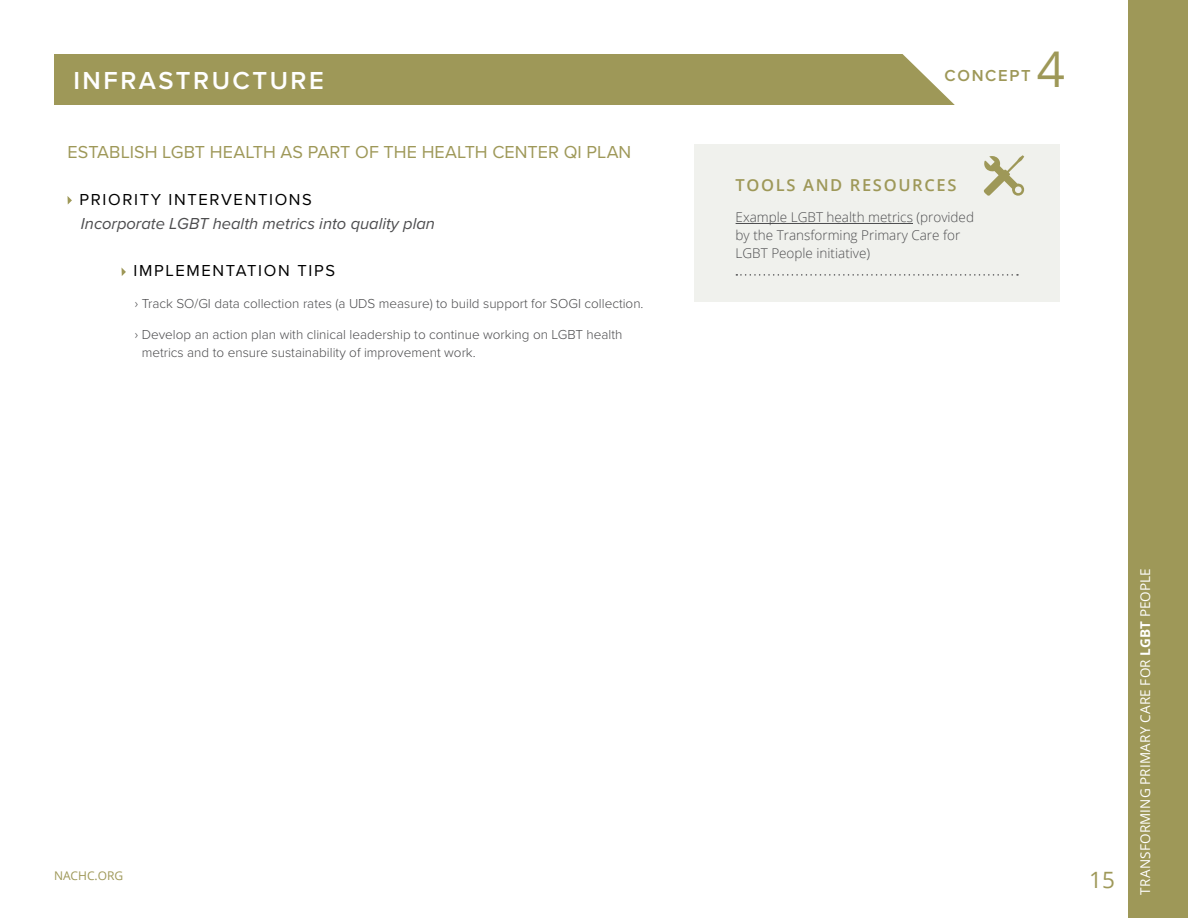
<style>
.page{position:relative;width:1188px;height:918px;background:#fff}
.page>*{position:absolute;margin:0;border:0;box-sizing:border-box;transform-origin:0 0}
.t1{font:49.35px "Open Sans";color:#9e9858}
.t2{font:600 25.5px "Proxima Nova";letter-spacing:.1em;color:#fff}
.t3{font:22.5px "Open Sans";color:#9e9858}
.t4{font:18px "Proxima Nova";letter-spacing:.005em;color:#9e9858}
.t5{font:italic 16.5px "Proxima Nova";color:#4d4d4f}
.t6{font:16.5px "Proxima Nova";letter-spacing:.1em;color:#000}
.t7{font:600 16.5px "Open Sans";letter-spacing:.1em;color:#9e9858}
.t8{font:600 16.5px "Proxima Nova";letter-spacing:.1em;color:#9e9858}
.t9{font:300 13.5px/18px "Proxima Nova";color:#4d4d4f}
.t10{font:300 13.5px/18px "Open Sans";color:#4d4d4f}
.t11{font:13.5px "Open Sans";letter-spacing:.015em;color:#fff}
.t12{font:12px "Open Sans";color:#9e9858}
.s1{font-family:"Open Sans"}
.s2{font-weight:700}
</style>
<div class="page">
<div style="left:1128px;top:0;width:60px;height:918px;background:#9e9858"></div>
<div style="left:54px;top:54px;width:906px;height:51px;background:#9e9858"></div>
<svg style="left:902px;top:54px;width:58px;height:51px"></svg>
<div style="left:694px;top:144px;width:366px;height:157px;background:#f0f1ed"></div>
<hr style="left:736px;top:223px;width:177px;height:1px;background:#4d4d4f">
<svg style="left:736px;top:274px;width:282px;height:2px"></svg>
<svg style="left:68px;top:196px;width:4px;height:8px"></svg>
<svg style="left:122px;top:268px;width:4px;height:8px"></svg>
<svg style="left:983px;top:155px;width:42px;height:41px"></svg>
<h2 class="t2" style="left:73px;top:62px;width:252px">INFRASTRUCTURE</h2>
<h3 class="t4" style="left:68px;top:138px;width:565px">ESTABLISH LGBT HEALTH AS PART OF THE HEALTH CENTER QI PLAN</h3>
<p class="t6" style="left:80px;top:187px;width:234px">PRIORITY INTERVENTIONS</p>
<p class="t5" style="left:81px;top:211px;width:356px">Incorporate LGBT health metrics into quality plan</p>
<p class="t6" style="left:134px;top:258px;width:203px">IMPLEMENTATION TIPS</p>
<p class="t9" style="left:135px;top:293px;width:510px"><span class="s1">›</span> Track SO/GI data collection rates (a UDS measure) to build support for SOGI collection.</p>
<p class="t9" style="left:142px;top:325px;width:482px;text-indent:-7px"><span class="s1">›</span> Develop an action plan with clinical leadership to continue working on LGBT health metrics and to ensure sustainability of improvement work.</p>
<p class="t12" style="left:54px;top:867px;width:71px">NACHC.ORG</p>
<h1 class="t1" style="left:1037px;top:36px;width:30px">4</h1>
<p class="t8" style="left:945px;top:63px;width:87px">CONCEPT</p>
<p class="t7" style="left:736px;top:174px;width:222px">TOOLS AND RESOURCES</p>
<p class="t10" style="left:736px;top:208px;width:240px">Example LGBT health metrics (provided by the Transforming Primary Care for<br>LGBT People initiative)</p>
<h3 class="t3" style="left:1089px;top:864px;width:27px">15</h3>
<p class="t11" style="left:1136px;top:895px;width:329px;rotate:-90deg">TRANSFORMING PRIMARY CARE FOR <span class="s2">LGBT</span> PEOPLE</p>
</div>
